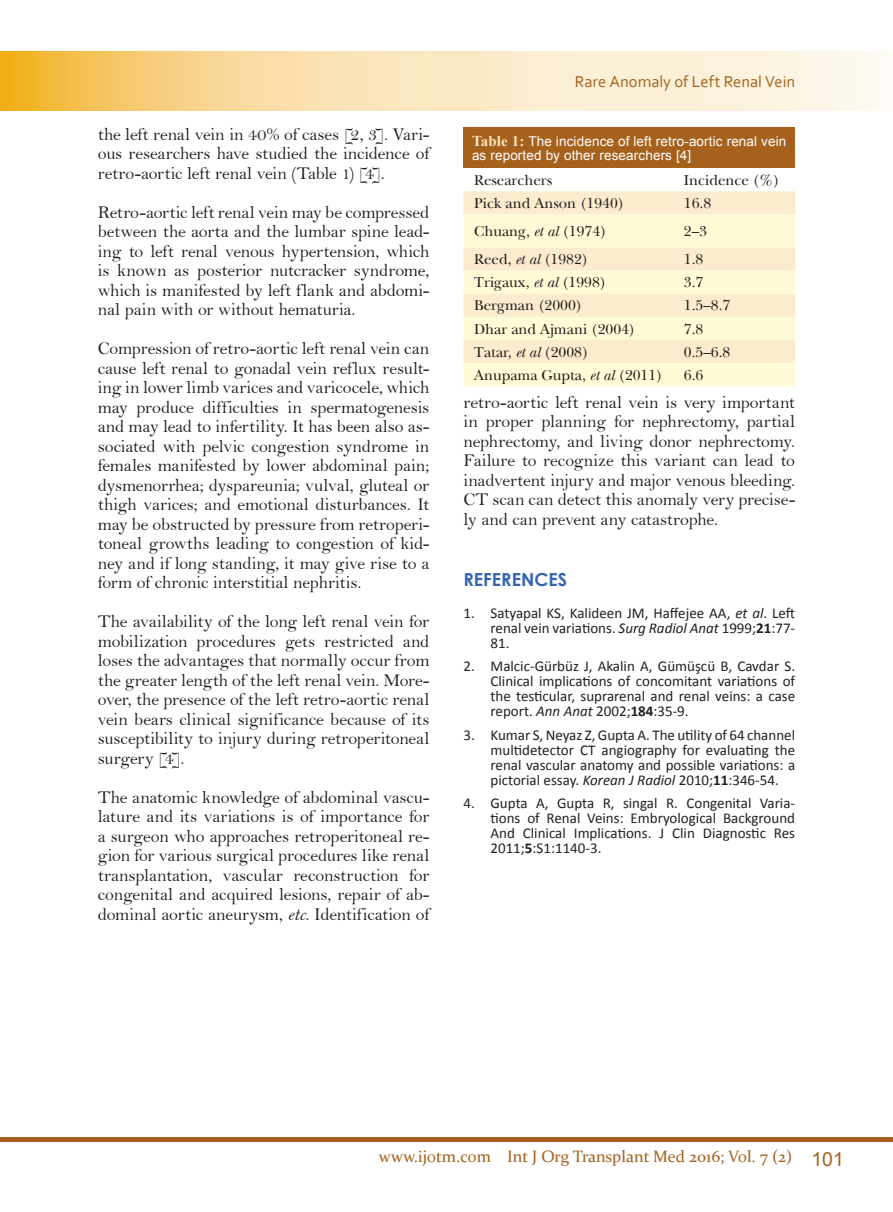
<style>
.page{position:relative;width:893px;height:1212px;background:#fff}
.page>*{position:absolute;margin:0;border:0;box-sizing:border-box;transform-origin:0 0}
.t1{font:19.5px "Arial";color:#a6611c}
.Body{font:18px/19.5px "Bell";letter-spacing:-.01em;color:#231f20;text-align:justify}
.Heading{font:700 18px "Century Gothic";color:#3665b0}
.t2{font:16.5px "Constantia";color:#a6611c}
.Running_Title{font:16.5px "Corbel";letter-spacing:-.005em;color:#a6611c}
.t3{font:15px/15px "Calibri";color:#231f20;text-align:justify}
.Table_Text{font:15px "Baskerville S Si";color:#231f20}
.Table{font:13.5px/13.5px "Arial";letter-spacing:.01em;color:#fff}
.s1{font-family:"Bell MT Italic"}
.s2{font-family:"Times New Roman";font-weight:700;font-size:15px;color:#fbe8c2}
.s3{font-style:italic}
.s4{font-weight:700}
</style>
<div class="page">
<div style="left:0;top:1137px;width:893px;height:5px;background:#a6611c"></div>
<img style="left:0;top:52px;width:883px;height:59px">
<div style="left:463px;top:128px;width:332px;height:40px;background:#a6611c"></div>
<div style="left:463px;top:191px;width:332px;height:23px;background:#fcecce"></div>
<svg style="left:463px;top:214px;width:332px;height:172px;background:#fdf5d3"></svg>
<p class="Body" style="left:98px;top:124px;width:333px">the left renal vein in 40% of cases [2, 3]. Vari&shy;ous researchers have studied the incidence of retro-aortic left renal vein (Table 1) [4].</p>
<p class="Body" style="left:98px;top:202px;width:333px">Retro-aortic left renal vein may be compressed between the aorta and the lumbar spine lead&shy;ing to left renal venous hypertension, which is known as posterior nutcracker syndrome, which is manifested by left flank and abdomi&shy;nal pain with or without hematuria.</p>
<p class="Body" style="left:98px;top:339px;width:333px">Compression of retro-aortic left renal vein can cause left renal to gonadal vein reflux result&shy;ing in lower limb varices and varicocele, which may produce difficulties in spermatogenesis and may lead to infertility. It has been also as&shy;sociated with pelvic congestion syndrome in females manifested by lower abdominal pain; dysmenorrhea; dyspareunia; vulval, gluteal or thigh varices; and emotional disturbances. It may be obstructed by pressure from retroperi&shy;toneal growths leading to congestion of kid&shy;ney and if long standing, it may give rise to a form of chronic interstitial nephritis.</p>
<p class="Body" style="left:98px;top:612px;width:333px">The availability of the long left renal vein for mobilization procedures gets restricted and loses the advantages that normally occur from the greater length of the left renal vein. More&shy;over, the presence of the left retro-aortic renal vein bears clinical significance because of its susceptibility to injury during retroperitoneal surgery [4].</p>
<p class="Body" style="left:98px;top:787px;width:333px">The anatomic knowledge of abdominal vascu&shy;lature and its variations is of importance for a surgeon who approaches retroperitoneal re&shy;gion for various surgical procedures like renal transplantation, vascular reconstruction for congenital and acquired lesions, repair of ab&shy;dominal aortic aneurysm, <span class="s1">etc</span>. Identification of</p>
<p class="Running_Title" style="left:575px;top:72px;width:222px">Rare Anomaly of Left Renal Vein</p>
<p class="Table" style="left:472px;top:135px;width:316px"><span class="s2">Table 1:</span> The incidence of left retro-aortic renal vein as reported by other researchers [4]</p>
<p class="Table_Text" style="left:474px;top:171px;width:80px">Researchers</p>
<p class="Table_Text" style="left:684px;top:171px;width:97px">Incidence (%)</p>
<p class="Table_Text" style="left:474px;top:194px;width:152px">Pick and Anson (1940)</p>
<p class="Table_Text" style="left:684px;top:194px;width:29px">16.8</p>
<p class="Table_Text" style="left:474px;top:222px;width:134px">Chuang, <span class="s3">et al</span> (1974)</p>
<p class="Table_Text" style="left:684px;top:222px;width:25px">2–3</p>
<p class="Table_Text" style="left:474px;top:250px;width:116px">Reed, <span class="s3">et al</span> (1982)</p>
<p class="Table_Text" style="left:684px;top:250px;width:21px">1.8</p>
<p class="Table_Text" style="left:474px;top:273px;width:134px">Trigaux, <span class="s3">et al</span> (1998)</p>
<p class="Table_Text" style="left:684px;top:273px;width:21px">3.7</p>
<p class="Table_Text" style="left:474px;top:296px;width:110px">Bergman (2000)</p>
<p class="Table_Text" style="left:684px;top:296px;width:48px">1.5–8.7</p>
<p class="Table_Text" style="left:474px;top:319px;width:163px">Dhar and Ajmani (2004)</p>
<p class="Table_Text" style="left:684px;top:319px;width:21px">7.8</p>
<p class="Table_Text" style="left:474px;top:342px;width:116px">Tatar, <span class="s3">et al</span> (2008)</p>
<p class="Table_Text" style="left:684px;top:342px;width:48px">0.5–6.8</p>
<p class="Table_Text" style="left:474px;top:366px;width:190px">Anupama Gupta, <span class="s3">et al</span> (2011)</p>
<p class="Table_Text" style="left:684px;top:366px;width:21px">6.6</p>
<p class="Body" style="left:463px;top:392px;width:333px">retro-aortic left renal vein is very important in proper planning for nephrectomy, partial nephrectomy, and living donor nephrectomy.<br>Failure to recognize this variant can lead to inadvertent injury and major venous bleeding.<br>CT scan can detect this anomaly very precise&shy;ly and can prevent any catastrophe.</p>
<p class="Heading" style="left:463px;top:565px;width:105px">REFERENCES</p>
<p class="t3" style="left:490px;top:605px;width:306px;text-indent:-27px">1. Satyapal KS, Kalideen JM, Haffejee AA, <span class="s3">et al</span>. Left renal vein variations. <span class="s3">Surg Radiol Anat</span> 1999;<span class="s4">21</span>:77- 81.</p>
<p class="t3" style="left:490px;top:658px;width:306px;text-indent:-27px">2. Malcic-Gürbüz J, Akalin A, Gümüşcü B, Cavdar S.<br>Clinical implications of concomitant variations of the testicular, suprarenal and renal veins: a case report. <span class="s3">Ann Anat</span> 2002;<span class="s4">184</span>:35-9.</p>
<p class="t3" style="left:490px;top:727px;width:306px;text-indent:-27px">3. Kumar S, Neyaz Z, Gupta A. The utility of 64 channel multidetector CT angiography for evaluating the renal vascular anatomy and possible variations: a pictorial essay. <span class="s3">Korean J Radiol</span> 2010;<span class="s4">11</span>:346-54.</p>
<p class="t3" style="left:490px;top:796px;width:306px;text-indent:-27px">4. Gupta A, Gupta R, singal R. Congenital Varia&shy;tions of Renal Veins: Embryological Background And Clinical Implications. J Clin Diagnostic Res 2011;<span class="s4">5</span>:S1:1140-3.</p>
<p class="t2" style="left:379px;top:1145px;width:415px">www.ijotm.com Int J Org Transplant Med 2016; Vol. 7 (2)</p>
<p class="t1" style="left:811px;top:1146px;width:34px">101</p>
</div>
